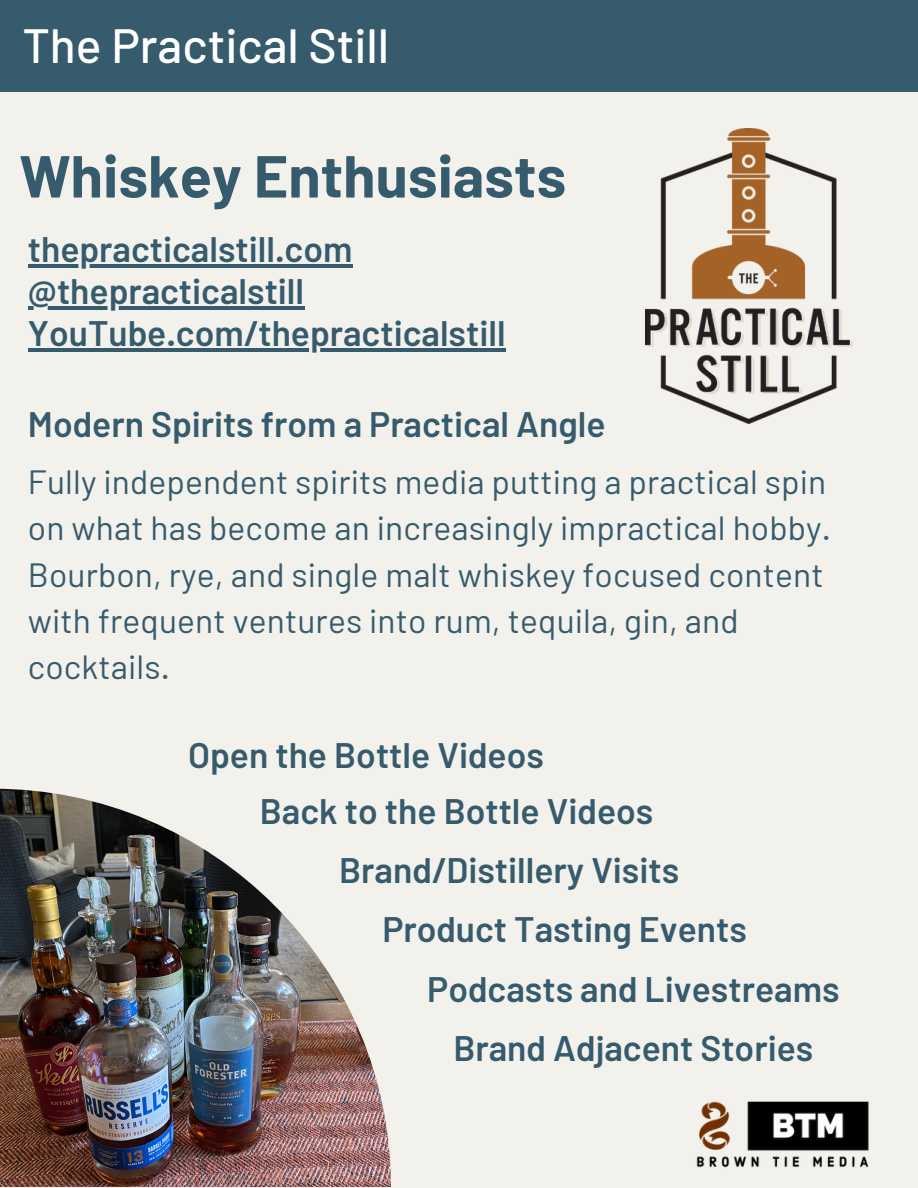
<style>
.page{position:relative;width:918px;height:1188px;background:#f2f1ec}
.page>*{position:absolute;margin:0;border:0;box-sizing:border-box;transform-origin:0 0}
.t1{font:700 59.25px "Barlow";color:#365b6d}
.t2{font:500 48px "Barlow";color:#fff}
.t3{font:600 35.4px/42.2px "Barlow";color:#365b6d}
.t4{font:33.6px/46.2px "Barlow";letter-spacing:.005em;color:#365b6d}
</style>
<div class="page">
<img style="left:0;top:789px;width:391px;height:397px">
<img style="left:696px;top:1101px;width:173px;height:67px">
<div style="left:0;top:0;width:918px;height:92px;background:#365b6d"></div>
<img style="left:646px;top:129px;width:207px;height:294px">
<hr style="left:28px;top:264px;width:325px;height:3px;background:#365b6d">
<hr style="left:28px;top:306px;width:276px;height:3px;background:#365b6d">
<hr style="left:28px;top:348px;width:478px;height:4px;background:#365b6d">
<h2 class="t2" style="left:22px;top:15px;width:368px">The Practical Still</h2>
<h1 class="t1" style="left:19px;top:138px;width:548px">Whiskey Enthusiasts</h1>
<p class="t3" style="left:28px;top:226px;width:479px">thepracticalstill.com @thepracticalstill<br>YouTube.com/thepracticalstill</p>
<p class="t3" style="left:28px;top:401px;width:579px">Modern Spirits from a Practical Angle</p>
<p class="t4" style="left:28px;top:458px;width:805px">Fully independent spirits media putting a practical spin on what has become an increasingly impractical hobby.<br>Bourbon, rye, and single malt whiskey focused content with frequent ventures into rum, tequila, gin, and cocktails.</p>
<p class="t3" style="left:188px;top:733px;width:357px">Open the Bottle Videos</p>
<p class="t3" style="left:260px;top:789px;width:395px">Back to the Bottle Videos</p>
<p class="t3" style="left:339px;top:848px;width:341px">Brand/Distillery Visits</p>
<p class="t3" style="left:382px;top:907px;width:366px">Product Tasting Events</p>
<p class="t3" style="left:427px;top:967px;width:414px">Podcasts and Livestreams</p>
<p class="t3" style="left:453px;top:1026px;width:362px">Brand Adjacent Stories</p>
</div>
